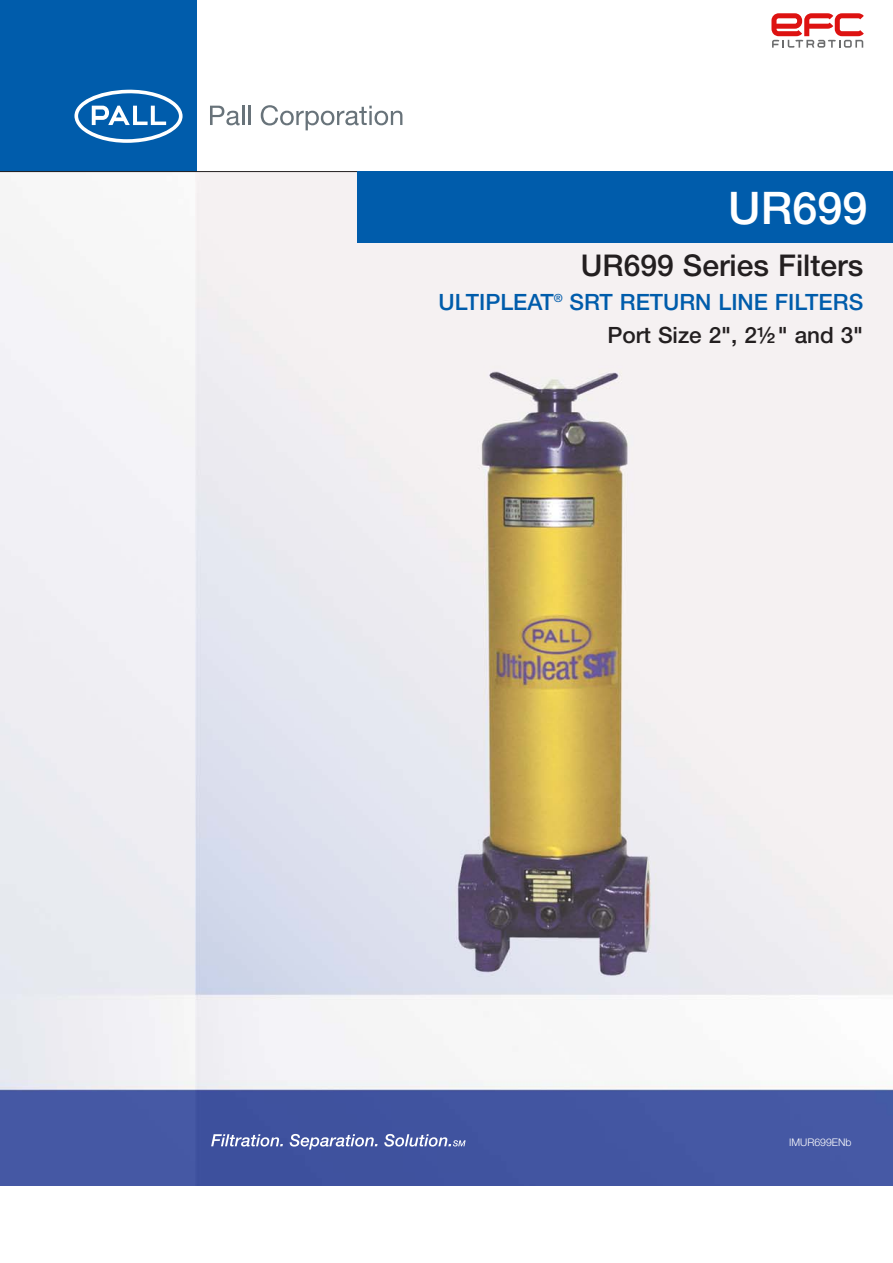
<style>
.page{position:relative;width:893px;height:1263px;background:#fff}
.page>*{position:absolute;margin:0;border:0;box-sizing:border-box;transform-origin:0 0}
.t1{font:500 45px "Helvetica Neue";color:#fff}
.t2{font:500 30px "Helvetica Neue";color:#231f20}
.t3{font:500 22.5px/33px "Helvetica Neue";color:#005cab;text-align:right}
.t4{font:300 10.5px "Helvetica Neue";color:#fff}
.s1{color:#231f20}
</style>
<div class="page">
<svg style="left:771px;top:13px;width:93px;height:35px"></svg>
<img style="left:0;top:172px;width:892px;height:1014px">
<svg style="left:211px;top:1134px;width:72px;height:12px"></svg>
<svg style="left:290px;top:1134px;width:88px;height:15px"></svg>
<svg style="left:384px;top:1134px;width:82px;height:12px"></svg>
<div style="left:0;top:0;width:196px;height:172px;background:#005cab"></div>
<svg style="left:74px;top:89px;width:109px;height:54px"></svg>
<svg style="left:210px;top:106px;width:40px;height:19px"></svg>
<svg style="left:261px;top:105px;width:141px;height:25px"></svg>
<hr style="left:0;top:171px;width:892px;height:1px;background:#231f20">
<div style="left:357px;top:172px;width:535px;height:71px;background:#005cab"></div>
<h1 class="t1" style="left:728px;top:181px;width:141px">UR699</h1>
<h2 class="t2" style="left:581px;top:247px;width:284px">UR699 Series Filters</h2>
<p class="t3" style="left:439px;top:285px;width:426px">ULTIPLEAT<sup>®</sup> SRT RETURN LINE FILTERS<br><span class="s1">Port Size 2", 2½" and 3"</span></p>
<p class="t4" style="left:789px;top:1136px;width:64px">IMUR699ENb</p>
</div>
